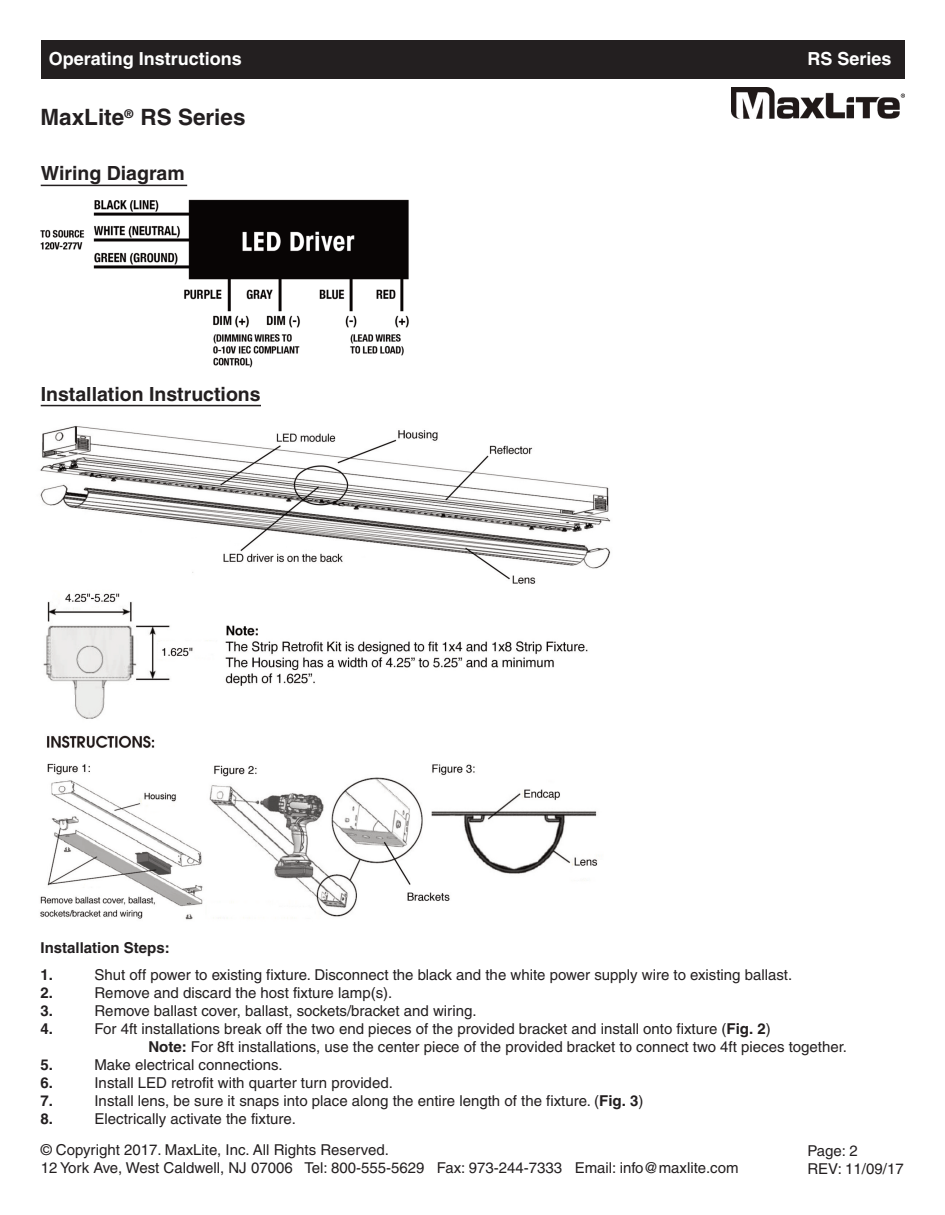
<style>
.page{position:relative;width:945px;height:1215px;background:#fff}
.page>*{position:absolute;margin:0;border:0;box-sizing:border-box;transform-origin:0 0}
.t1{font:700 22.5px "Helvetica";color:#231f20}
.t2{font:700 19.5px "Helvetica";color:#231f20}
.t3{font:700 18px "Helvetica";color:#fff}
.t4{font:15px/18px "Helvetica";color:#231f20}
.t5{font:700 15px/27px "Helvetica";color:#231f20}
.t6{font:700 12px "Helvetica";color:#231f20}
.s1{font-weight:700}
</style>
<div class="page">
<hr style="left:41px;top:185px;width:146px;height:1px;background:#231f20">
<img style="left:40px;top:199px;width:369px;height:169px">
<hr style="left:41px;top:405px;width:220px;height:1px;background:#231f20">
<img style="left:40px;top:425px;width:571px;height:495px">
<div style="left:41px;top:40px;width:864px;height:39px;background:#231f20"></div>
<img style="left:732px;top:87px;width:173px;height:32px">
<p class="t3" style="left:49px;top:52px;width:195px">Operating Instructions</p>
<p class="t3" style="left:807px;top:52px;width:86px">RS Series</p>
<h1 class="t1" style="left:40px;top:109px;width:207px">MaxLite RS Series</h1>
<p class="t6" style="left:125px;top:110px;width:10px">®</p>
<h2 class="t2" style="left:41px;top:166px;width:146px">Wiring Diagram</h2>
<h2 class="t2" style="left:41px;top:387px;width:221px">Installation Instructions</h2>
<p class="t5" style="left:40px;top:936px;width:131px">Installation Steps:<br>1.</p>
<p class="t4" style="left:94px;top:967px;width:699px">Shut off power to existing fixture. Disconnect the black and the white power supply wire to existing ballast.</p>
<p class="t5" style="left:40px;top:981px;width:14px">2.</p>
<p class="t4" style="left:94px;top:985px;width:299px">Remove and discard the host fixture lamp(s).</p>
<p class="t5" style="left:40px;top:999px;width:14px">3.</p>
<p class="t4" style="left:94px;top:1003px;width:384px">Remove ballast cover, ballast, sockets/bracket and wiring.</p>
<p class="t5" style="left:40px;top:1017px;width:14px">4.</p>
<p class="t4" style="left:148px;top:1021px;width:700px;text-indent:-54px">For 4ft installations break off the two end pieces of the provided bracket and install onto fixture (<span class="s1">Fig. 2</span>)<br><span class="s1">Note:</span> For 8ft installations, use the center piece of the provided bracket to connect two 4ft pieces together.</p>
<p class="t5" style="left:40px;top:1053px;width:14px">5.</p>
<p class="t4" style="left:94px;top:1057px;width:190px">Make electrical connections.</p>
<p class="t5" style="left:40px;top:1071px;width:14px">6.</p>
<p class="t4" style="left:94px;top:1075px;width:300px">Install LED retrofit with quarter turn provided.</p>
<p class="t5" style="left:40px;top:1089px;width:14px">7.</p>
<p class="t4" style="left:94px;top:1093px;width:550px">Install lens, be sure it snaps into place along the entire length of the fixture. (<span class="s1">Fig. 3</span>)</p>
<p class="t5" style="left:40px;top:1107px;width:14px">8.</p>
<p class="t4" style="left:94px;top:1111px;width:203px">Electrically activate the fixture.</p>
<p class="t4" style="left:41px;top:1142px;width:699px">© Copyright 2017. MaxLite, Inc. All Rights Reserved.<br>12 York Ave, West Caldwell, NJ 07006 Tel: 800-555-5629 Fax: 973-244-7333 Email: info@maxlite.com</p>
<p class="t4" style="left:807px;top:1143px;width:98px">Page: 2<br>REV: 11/09/17</p>
</div>
